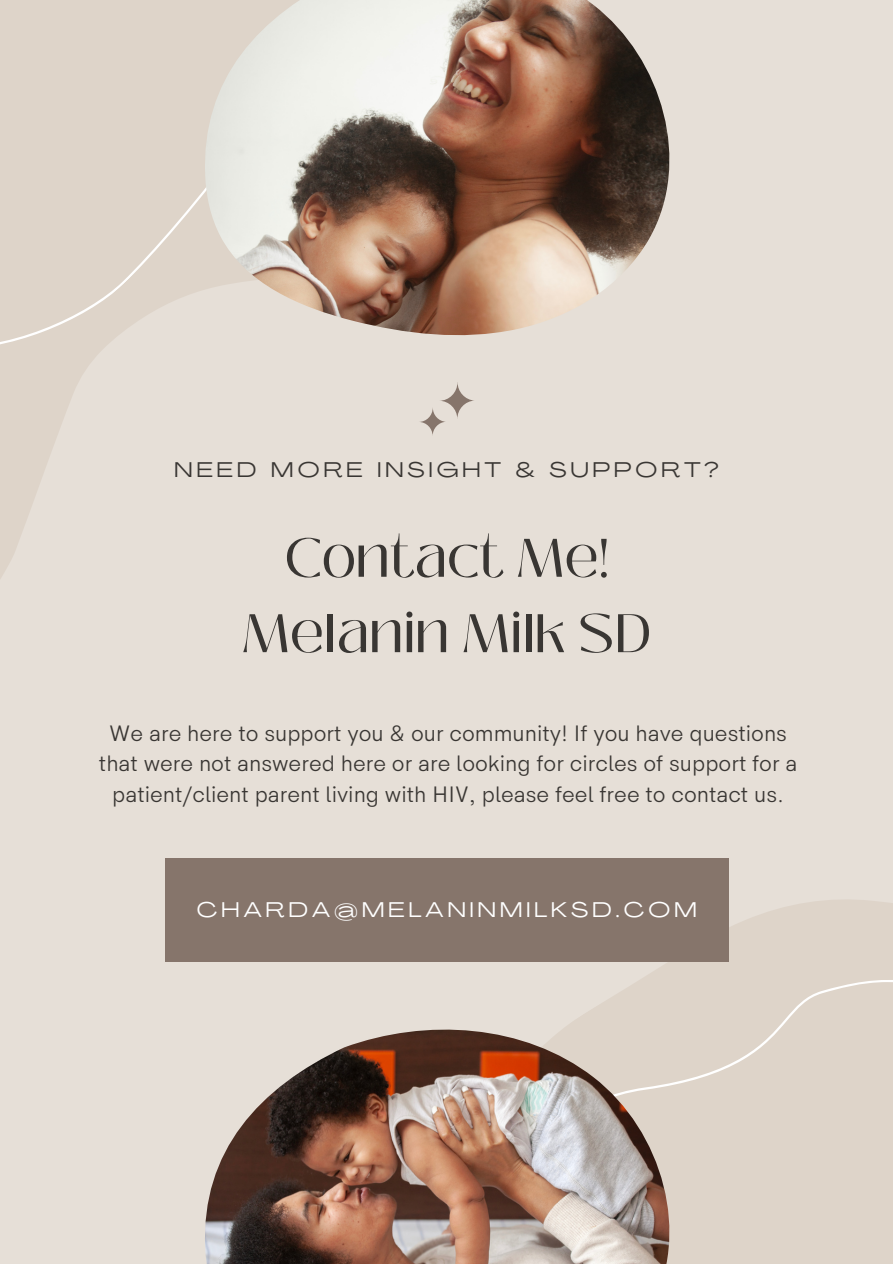
<style>
.page{position:relative;width:893px;height:1264px;background:#fff}
.page>*{position:absolute;margin:0;border:0;box-sizing:border-box;transform-origin:0 0}
.t1{font:54px/75.3px "Black Mango";color:#393633;text-align:center}
.t2{font:22.5px/30.3px "HK Sentiments";color:#393633;text-align:center}
.t3{font:21px "Agrandir Grand";letter-spacing:.2em;color:#393633}
.t4{font:21px "Agrandir Grand";letter-spacing:.2em;color:#fff}
</style>
<div class="page">
<div style="left:0;top:0;width:892px;height:1263px;background:#e6dfd7"></div>
<svg style="left:0;top:335px;width:466px;height:244px"></svg>
<svg style="left:0;top:0;width:446px;height:435px;fill:#ded4c9"></svg>
<img style="left:205px;top:0;width:464px;height:335px">
<svg style="left:305px;top:858px;width:587px;height:118px;fill:#ded5ca"></svg>
<div style="left:563px;top:976px;width:329px;height:287px;background:#ded4c9"></div>
<img style="left:205px;top:1029px;width:464px;height:234px">
<svg style="left:419px;top:382px;width:55px;height:54px"></svg>
<div style="left:165px;top:857px;width:563px;height:104px;background:#86756b"></div>
<p class="t3" style="left:174px;top:461px;width:545px">NEED MORE INSIGHT &amp; SUPPORT?</p>
<h1 class="t1" style="left:242px;top:520px;width:411px">Contact Me!<br>Melanin Milk SD</h1>
<p class="t2" style="left:99px;top:719px;width:699px">We are here to support you &amp; our community! If you have questions that were not answered here or are looking for circles of support for a patient/client parent living with HIV, please feel free to contact us.</p>
<p class="t4" style="left:197px;top:901px;width:501px">CHARDA@MELANINMILKSD.COM</p>
</div>
